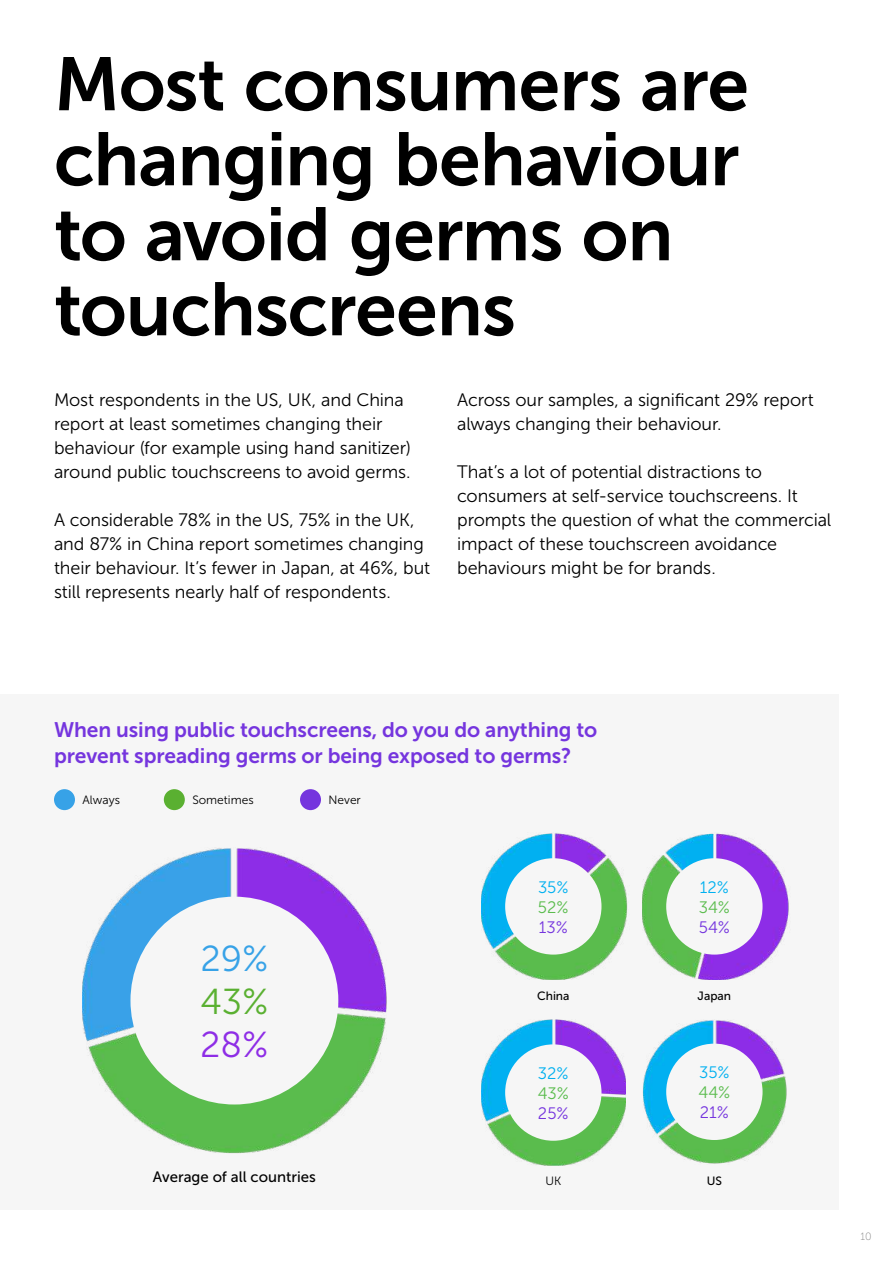
<style>
.page{position:relative;width:893px;height:1263px;background:#fff}
.page>*{position:absolute;margin:0;border:0;box-sizing:border-box;transform-origin:0 0}
.t1{font:75px/75px "Museo Sans 700";letter-spacing:-.015em;color:#000}
.t2{font:36px "Museo Sans 300";color:#37a2e7}
.t3{font:36px "Museo Sans 300";color:#5ab031}
.t4{font:36px "Museo Sans 300";color:#8e2de6}
.t5{font:21px/25.5px "Museo Sans 700";letter-spacing:-.005em;color:#7535de}
.t6{font:18px/24px "Museo Sans 300";letter-spacing:-.005em;color:#000}
.t7{font:16.5px "Museo Sans 300";color:#00b0f0}
.t8{font:16.5px "Museo Sans 300";color:#5abc4d}
.t9{font:16.5px "Museo Sans 300";color:#7535de}
.t10{font:15px "Museo Sans 500";color:#000}
.t11{font:12px "Museo Sans 300";color:#000}
.t12{font:12px "Museo Sans 500";color:#000}
.t13{font:10.5px "Museo Sans 100";color:#808080}
</style>
<div class="page">
<div style="left:0;top:694px;width:839px;height:515px;background:#f6f6f6"></div>
<img style="left:481px;top:833px;width:147px;height:147px">
<img style="left:481px;top:1019px;width:145px;height:147px">
<img style="left:642px;top:833px;width:147px;height:147px">
<img style="left:642px;top:1020px;width:145px;height:144px">
<div style="left:505px;top:858px;width:96px;height:96px;background:#f6f6f6;border-radius:50%"></div>
<div style="left:505px;top:1044px;width:96px;height:97px;background:#f6f6f6;border-radius:50%"></div>
<div style="left:666px;top:858px;width:97px;height:96px;background:#f6f6f6;border-radius:50%"></div>
<div style="left:666px;top:1044px;width:97px;height:96px;background:#f6f6f6;border-radius:50%"></div>
<div style="left:54px;top:789px;width:21px;height:21px;background:#37a2e7;border-radius:50%"></div>
<div style="left:164px;top:789px;width:21px;height:21px;background:#5ab031;border-radius:50%"></div>
<div style="left:300px;top:789px;width:21px;height:21px;background:#7535de;border-radius:50%"></div>
<img style="left:82px;top:848px;width:304px;height:306px">
<div style="left:130px;top:897px;width:208px;height:207px;background:#f6f6f6;border-radius:50%"></div>
<h1 class="t1" style="left:54px;top:47px;width:696px">Most consumers are changing behaviour to avoid germs on touchscreens</h1>
<p class="t6" style="left:54px;top:388px;width:358px">Most respondents in the US, UK, and China report at least sometimes changing their behaviour (for example using hand sanitizer) around public touchscreens to avoid germs.</p>
<p class="t6" style="left:54px;top:508px;width:377px">A considerable 78% in the US, 75% in the UK, and 87% in China report sometimes changing their behaviour. It’s fewer in Japan, at 46%, but still represents nearly half of respondents.</p>
<p class="t6" style="left:457px;top:388px;width:358px">Across our samples, a significant 29% report always changing their behaviour.</p>
<p class="t6" style="left:457px;top:460px;width:376px">That’s a lot of potential distractions to consumers at self-service touchscreens. It prompts the question of what the commercial impact of these touchscreen avoidance behaviours might be for brands.</p>
<p class="t5" style="left:54px;top:717px;width:545px">When using public touchscreens, do you do anything to prevent spreading germs or being exposed to germs?</p>
<p class="t11" style="left:82px;top:793px;width:39px">Always</p>
<p class="t11" style="left:192px;top:793px;width:63px">Sometimes</p>
<p class="t11" style="left:328px;top:793px;width:34px">Never</p>
<p class="t7" style="left:538px;top:878px;width:32px">35%</p>
<p class="t8" style="left:538px;top:898px;width:32px">52%</p>
<p class="t9" style="left:539px;top:918px;width:31px">13%</p>
<p class="t7" style="left:700px;top:878px;width:31px">12%</p>
<p class="t8" style="left:699px;top:898px;width:33px">34%</p>
<p class="t9" style="left:699px;top:918px;width:33px">54%</p>
<h2 class="t2" style="left:200px;top:939px;width:70px">29%</h2>
<h2 class="t3" style="left:200px;top:982px;width:70px">43%</h2>
<h2 class="t4" style="left:200px;top:1025px;width:70px">28%</h2>
<p class="t12" style="left:537px;top:989px;width:34px">China</p>
<p class="t12" style="left:698px;top:989px;width:35px">Japan</p>
<p class="t7" style="left:538px;top:1064px;width:32px">32%</p>
<p class="t8" style="left:538px;top:1084px;width:33px">43%</p>
<p class="t9" style="left:538px;top:1104px;width:32px">25%</p>
<p class="t7" style="left:699px;top:1063px;width:32px">35%</p>
<p class="t8" style="left:698px;top:1083px;width:33px">44%</p>
<p class="t9" style="left:700px;top:1103px;width:31px">21%</p>
<p class="t10" style="left:153px;top:1168px;width:165px">Average of all countries</p>
<p class="t11" style="left:545px;top:1175px;width:17px">UK</p>
<p class="t12" style="left:707px;top:1175px;width:17px">US</p>
<p class="t13" style="left:860px;top:1231px;width:13px">10</p>
</div>
